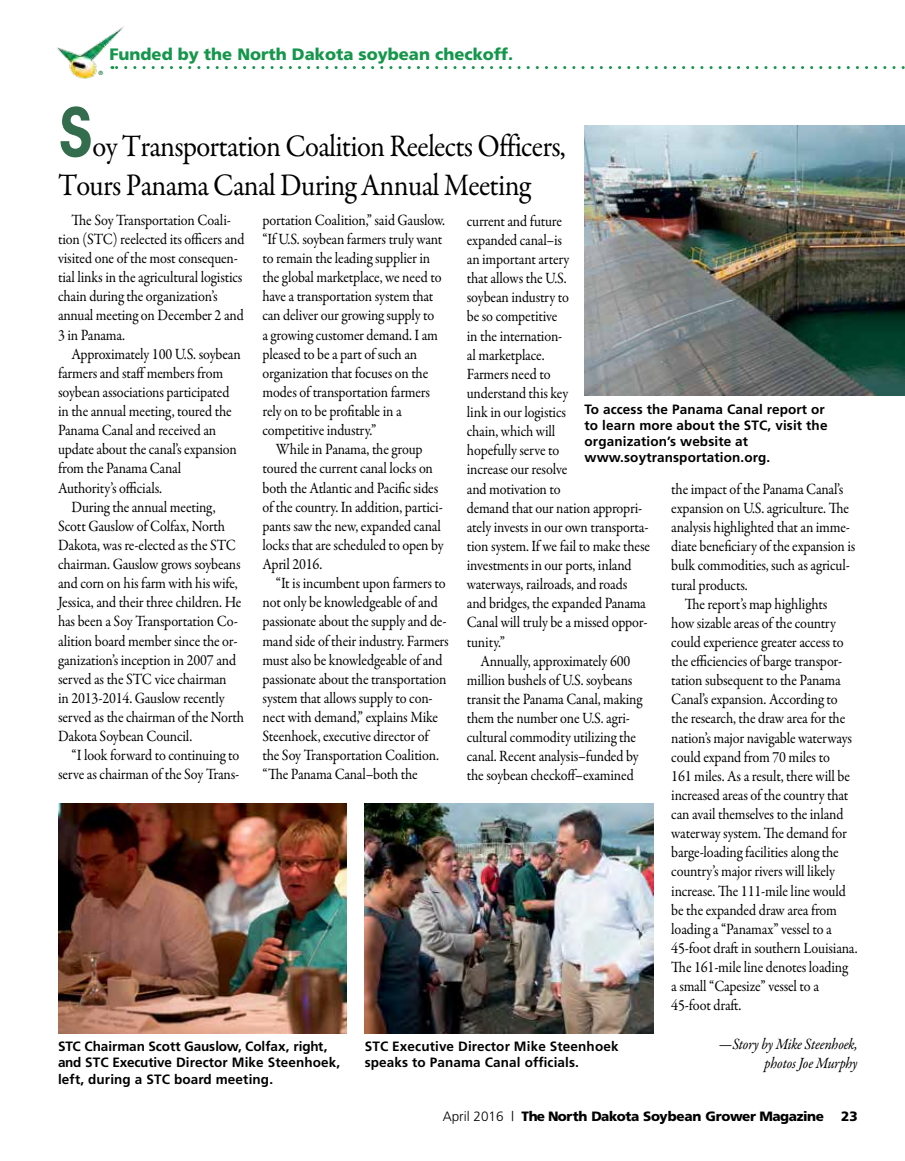
<style>
.page{position:relative;width:905px;height:1161px;background:#fff}
.page>*{position:absolute;margin:0;border:0;box-sizing:border-box;transform-origin:0 0}
.t1{font:31.5px/39px "Garamond Premr Pro";letter-spacing:-.025em;color:#000;scale:.91 1}
.t2{font:900 16.5px "Frutiger";color:#15964b}
.t3{font:15.75px/19.2px "Garamond Premr Pro";letter-spacing:-.015em;color:#000;scale:.9 1}
.t4{font:italic 15.75px/19px "Garamond Premr Pro";letter-spacing:-.015em;color:#000;text-align:right;scale:.9 1}
.t5{font:700 13.5px/16.2px "Frutiger";letter-spacing:.01em;color:#000}
.t6{font:900 13.5px "Frutiger";letter-spacing:-.03em;color:#000}
.t7{font:6px "Frutiger";color:#156b35}
.s1{font-family:"Avant Garde";font-weight:600;font-size:69px;color:#346c4e}
.s2{font-weight:300}
</style>
<div class="page">
<img style="left:57px;top:26px;width:67px;height:53px">
<svg style="left:112px;top:66px;width:793px;height:3px"></svg>
<img style="left:58px;top:804px;width:289px;height:229px">
<img style="left:365px;top:804px;width:288px;height:229px">
<img style="left:584px;top:126px;width:320px;height:270px">
<p class="t2" style="left:109px;top:44px;width:405px">Funded by the North Dakota soybean checkoff.</p>
<p class="t7" style="left:99px;top:69px;width:6px">®</p>
<h1 class="t1" style="left:58px;top:128px;width:559px"><span class="s1">S</span>oy Transportation Coalition Reelects Officers,<br>Tours Panama Canal During Annual Meeting</h1>
<p class="t3" style="left:58px;top:211px;width:208px;text-indent:13px">The Soy Transportation Coali&shy;tion (STC) reelected its officers and visited one of the most consequen&shy;tial links in the agricultural logistics chain during the organization’s annual meeting on December 2 and<br>3 in Panama.</p>
<p class="t3" style="left:72px;top:344px;width:189px">Approximately 100 U.S. soybean</p>
<p class="t3" style="left:58px;top:364px;width:185px">farmers and staff members from</p>
<p class="t3" style="left:58px;top:383px;width:192px">soybean associations participated</p>
<p class="t3" style="left:58px;top:402px;width:194px">in the annual meeting, toured the</p>
<p class="t3" style="left:58px;top:421px;width:177px">Panama Canal and received an</p>
<p class="t3" style="left:58px;top:440px;width:200px">update about the canal’s expansion</p>
<p class="t3" style="left:58px;top:459px;width:138px">from the Panama Canal</p>
<p class="t3" style="left:58px;top:478px;width:117px">Authority’s officials.</p>
<p class="t3" style="left:72px;top:497px;width:162px">During the annual meeting,</p>
<p class="t3" style="left:58px;top:517px;width:187px">Scott Gauslow of Colfax, North</p>
<p class="t3" style="left:58px;top:536px;width:199px">Dakota, was re-elected as the STC</p>
<p class="t3" style="left:58px;top:555px;width:204px">chairman. Gauslow grows soybeans</p>
<p class="t3" style="left:58px;top:574px;width:201px">and corn on his farm with his wife,</p>
<p class="t3" style="left:58px;top:593px;width:205px">Jessica, and their three children. He</p>
<p class="t3" style="left:58px;top:612px;width:201px">has been a Soy Transportation Co-</p>
<p class="t3" style="left:58px;top:631px;width:201px">alition board member since the or-</p>
<p class="t3" style="left:58px;top:650px;width:199px">ganization’s inception in 2007 and</p>
<p class="t3" style="left:58px;top:670px;width:189px">served as the STC vice chairman</p>
<p class="t3" style="left:58px;top:689px;width:186px">in 2013-2014. Gauslow recently</p>
<p class="t3" style="left:58px;top:708px;width:208px">served as the chairman of the North</p>
<p class="t3" style="left:58px;top:727px;width:151px">Dakota Soybean Council.</p>
<p class="t3" style="left:72px;top:746px;width:188px">“I look forward to continuing to</p>
<p class="t3" style="left:58px;top:765px;width:203px">serve as chairman of the Soy Trans-</p>
<p class="t3" style="left:262px;top:211px;width:204px">portation Coalition,” said Gauslow. “If U.S. soybean farmers truly want to remain the leading supplier in the global marketplace, we need to have a transportation system that can deliver our growing supply to<br>a growing customer demand. I am pleased to be a part of such an organization that focuses on the modes of transportation farmers rely on to be profitable in a competitive industry.”</p>
<p class="t3" style="left:262px;top:440px;width:203px;text-indent:13px">While in Panama, the group toured the current canal locks on both the Atlantic and Pacific sides of the country. In addition, partici&shy;pants saw the new, expanded canal locks that are scheduled to open by<br>April 2016.</p>
<p class="t3" style="left:262px;top:574px;width:208px;text-indent:13px">“It is incumbent upon farmers to not only be knowledgeable of and passionate about the supply and de&shy;mand side of their industry. Farmers must also be knowledgeable of and passionate about the transportation system that allows supply to con&shy;nect with demand,” explains Mike Steenhoek, executive director of the Soy Transportation Coalition. “The Panama Canal–both the</p>
<p class="t3" style="left:467px;top:212px;width:205px">current and future<br>expanded canal–is<br>an important artery<br>that allows the U.S.<br>soybean industry to<br>be so competitive<br>in the internation-<br>al marketplace.<br>Farmers need to<br>understand this key<br>link in our logistics<br>chain, which will<br>hopefully serve to<br>increase our resolve<br>and motivation to<br>demand that our nation appropri&shy;ately invests in our own transporta&shy;tion system. If we fail to make these investments in our ports, inland waterways, railroads, and roads and bridges, the expanded Panama<br>Canal will truly be a missed oppor&shy;tunity.”</p>
<p class="t3" style="left:467px;top:652px;width:196px;text-indent:13px">Annually, approximately 600 million bushels of U.S. soybeans transit the Panama Canal, making them the number one U.S. agri&shy;cultural commodity utilizing the canal. Recent analysis–funded by the soybean checkoff–examined</p>
<p class="t5" style="left:584px;top:401px;width:244px">To access the Panama Canal report or to learn more about the STC, visit the organization’s website at www.soytransportation.org.</p>
<p class="t3" style="left:671px;top:480px;width:193px">the impact of the Panama Canal’s</p>
<p class="t3" style="left:671px;top:499px;width:199px">expansion on U.S. agriculture. The</p>
<p class="t3" style="left:671px;top:518px;width:200px">analysis highlighted that an imme-</p>
<p class="t3" style="left:671px;top:537px;width:206px">diate beneficiary of the expansion is</p>
<p class="t3" style="left:671px;top:556px;width:200px">bulk commodities, such as agricul-</p>
<p class="t3" style="left:671px;top:575px;width:86px">tural products.</p>
<p class="t3" style="left:684px;top:595px;width:160px">The report’s map highlights</p>
<p class="t3" style="left:671px;top:614px;width:184px">how sizable areas of the country</p>
<p class="t3" style="left:671px;top:633px;width:193px">could experience greater access to</p>
<p class="t3" style="left:671px;top:652px;width:191px">the efficiencies of barge transpor-</p>
<p class="t3" style="left:671px;top:671px;width:190px">tation subsequent to the Panama</p>
<p class="t3" style="left:671px;top:690px;width:186px">Canal’s expansion. According to</p>
<p class="t3" style="left:671px;top:709px;width:195px">the research, the draw area for the</p>
<p class="t3" style="left:671px;top:728px;width:202px">nation’s major navigable waterways</p>
<p class="t3" style="left:671px;top:748px;width:178px">could expand from 70 miles to</p>
<p class="t3" style="left:671px;top:767px;width:200px">161 miles. As a result, there will be</p>
<p class="t3" style="left:671px;top:786px;width:198px">increased areas of the country that</p>
<p class="t3" style="left:671px;top:805px;width:193px">can avail themselves to the inland</p>
<p class="t3" style="left:671px;top:824px;width:197px">waterway system. The demand for</p>
<p class="t3" style="left:671px;top:843px;width:188px">barge-loading facilities along the</p>
<p class="t3" style="left:671px;top:862px;width:183px">country’s major rivers will likely</p>
<p class="t3" style="left:671px;top:881px;width:195px">increase. The 111-mile line would</p>
<p class="t3" style="left:671px;top:900px;width:186px">be the expanded draw area from</p>
<p class="t3" style="left:671px;top:920px;width:180px">loading a “Panamax” vessel to a</p>
<p class="t3" style="left:671px;top:939px;width:208px">45-foot draft in southern Louisiana.</p>
<p class="t3" style="left:671px;top:958px;width:198px">The 161-mile line denotes loading</p>
<p class="t3" style="left:671px;top:977px;width:165px">a small “Capesize” vessel to a</p>
<p class="t3" style="left:671px;top:996px;width:79px">45-foot draft.</p>
<p class="t4" style="left:719px;top:1035px;width:156px">—Story by Mike Steenhoek, photos Joe Murphy</p>
<p class="t5" style="left:58px;top:1038px;width:284px">STC Chairman Scott Gauslow, Colfax, right, and STC Executive Director Mike Steenhoek, left, during a STC board meeting.</p>
<p class="t5" style="left:365px;top:1038px;width:255px">STC Executive Director Mike Steenhoek speaks to Panama Canal officials.</p>
<p class="t6" style="left:442px;top:1108px;width:383px"><span class="s2">April 2016 |</span> The North Dakota Soybean Grower Magazine</p>
<p class="t6" style="left:841px;top:1108px;width:18px">23</p>
</div>
